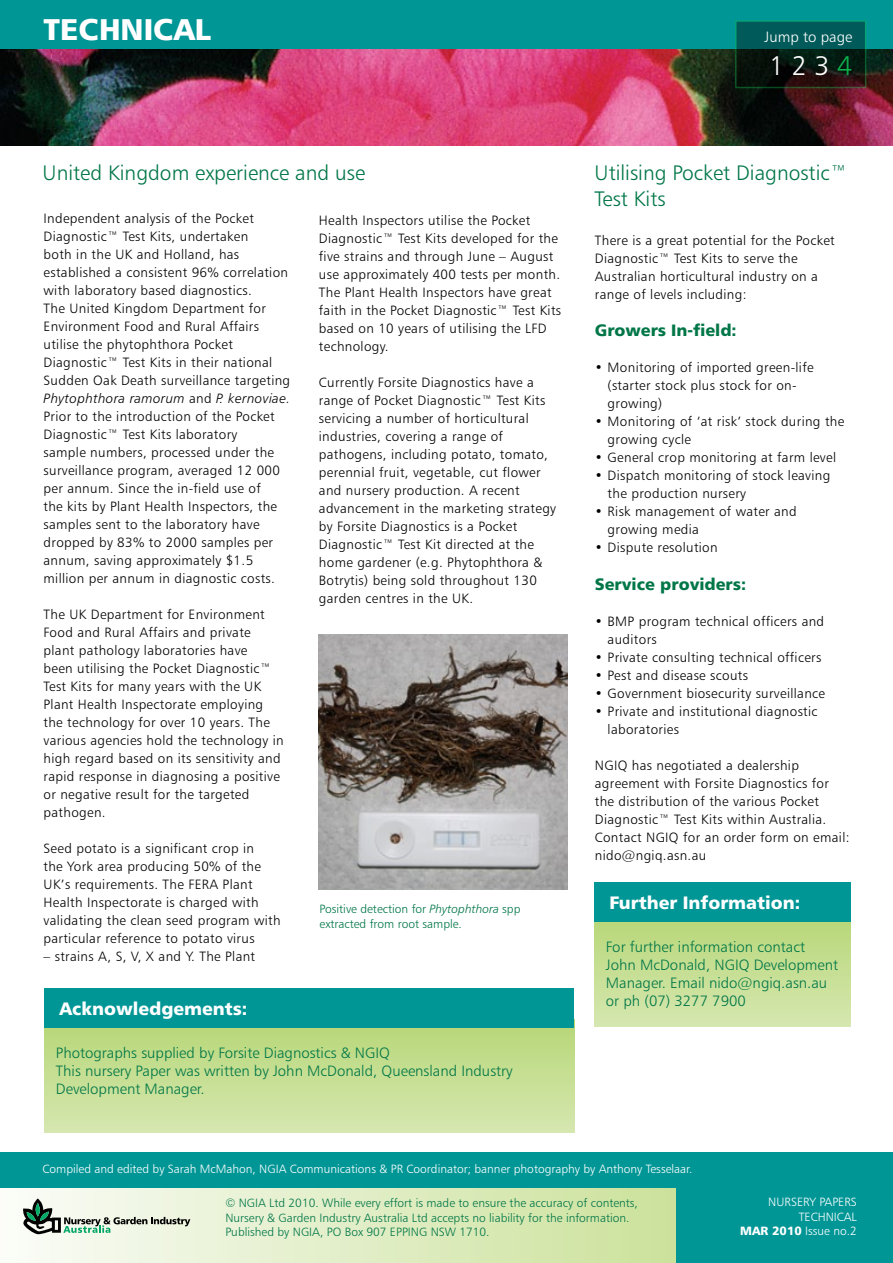
<style>
.page{position:relative;width:893px;height:1263px;background:#fff}
.page>*{position:absolute;margin:0;border:0;box-sizing:border-box;transform-origin:0 0}
.t1{font:30px "Humanist 777 BT Black B";color:#fff}
.t2{font:27px "Humanist 777 BT Light B";color:#fff}
.t3{font:21px/25.2px "Humanist 777 BT Light B";color:#007647}
.t4{font:18px "Humanist 777 BT Black B";color:#fff}
.t5{font:16.5px "Humanist 777 BT Black B";color:#007647}
.t6{font:15px/18px "Humanist 777 BT Light B";color:#007647}
.t7{font:15px "Humanist 777 BT Light B";color:#fff}
.bulletpoints{font:13.5px/18px "Humanist 777 BT Light B";letter-spacing:.025em;color:#000}
.t8{font:12px/14.4px "Humanist 777 BT Light B";color:#007647}
.t9{font:12px "Humanist 777 BT Light B";color:#fff}
.s1{color:#0db14b}
.s2{font-family:"Humanist 777 BT Light Italic B"}
.s3{font-family:"Humanist 777 BT Black B"}
</style>
<div class="page">
<img style="left:0;top:49px;width:893px;height:96px">
<div style="left:675px;top:1188px;width:218px;height:75px;background:#009696"></div>
<div style="left:0;top:1154px;width:675px;height:109px;background:linear-gradient(to right,#fafcf8,#cce19b)"></div>
<div style="left:0;top:0;width:893px;height:49px;background:#009696"></div>
<div style="left:0;top:1152px;width:893px;height:36px;background:#009696"></div>
<div style="left:44px;top:1020px;width:530px;height:113px;background:linear-gradient(to bottom,#b6d777,#d6e7b0)"></div>
<div style="left:44px;top:988px;width:530px;height:39px;background:#009696"></div>
<img style="left:319px;top:635px;width:249px;height:254px">
<div style="left:594px;top:914px;width:256px;height:113px;background:linear-gradient(to bottom,#b6d777,#d6e7b0)"></div>
<div style="left:594px;top:882px;width:256px;height:39px;background:#009696"></div>
<svg style="left:738px;top:23px;width:125px;height:62px"></svg>
<div style="left:735px;top:20px;width:131px;height:68px;border:2px solid #0db14b"></div>
<svg style="left:22px;top:1198px;width:168px;height:36px"></svg>
<p class="t1" style="left:44px;top:10px;width:169px">TECHNICAL</p>
<p class="t7" style="left:764px;top:28px;width:89px">Jump to page</p>
<p class="t2" style="left:769px;top:49px;width:85px">1 2 3 <span class="s1">4</span></p>
<p class="t3" style="left:42px;top:160px;width:324px">United Kingdom experience and use</p>
<p class="bulletpoints" style="left:319px;top:211px;width:244px">Health Inspectors utilise the Pocket Diagnostic™ Test Kits developed for the five strains and through June – August use approximately 400 tests per month.<br>The Plant Health Inspectors have great faith in the Pocket Diagnostic™ Test Kits based on 10 years of utilising the LFD technology.</p>
<p class="bulletpoints" style="left:319px;top:373px;width:239px">Currently Forsite Diagnostics have a range of Pocket Diagnostic™ Test Kits servicing a number of horticultural industries, covering a range of pathogens, including potato, tomato, perennial fruit, vegetable, cut flower and nursery production. A recent advancement in the marketing strategy by Forsite Diagnostics is a Pocket Diagnostic™ Test Kit directed at the home gardener (e.g. Phytophthora &amp; Botrytis) being sold throughout 130 garden centres in the UK.</p>
<p class="bulletpoints" style="left:44px;top:209px;width:248px">Independent analysis of the Pocket Diagnostic™ Test Kits, undertaken<br>both in the UK and Holland, has established a consistent 96% correlation with laboratory based diagnostics.<br>The United Kingdom Department for Environment Food and Rural Affairs utilise the phytophthora Pocket Diagnostic™ Test Kits in their national Sudden Oak Death surveillance targeting <span class="s2">Phytophthora ramorum</span> and <span class="s2">P. kernoviae.<br></span>Prior to the introduction of the Pocket Diagnostic™ Test Kits laboratory<br>sample numbers, processed under the surveillance program, averaged 12 000 per annum. Since the in-field use of<br>the kits by Plant Health Inspectors, the samples sent to the laboratory have dropped by 83% to 2000 samples per annum, saving approximately $1.5 million per annum in diagnostic costs.</p>
<p class="bulletpoints" style="left:44px;top:605px;width:242px">The UK Department for Environment Food and Rural Affairs and private plant pathology laboratories have<br>been utilising the Pocket Diagnostic™ Test Kits for many years with the UK Plant Health Inspectorate employing the technology for over 10 years. The various agencies hold the technology in high regard based on its sensitivity and rapid response in diagnosing a positive or negative result for the targeted pathogen.</p>
<p class="bulletpoints" style="left:44px;top:839px;width:238px">Seed potato is a significant crop in<br>the York area producing 50% of the UK’s requirements. The FERA Plant Health Inspectorate is charged with validating the clean seed program with particular reference to potato virus</p>
<p class="bulletpoints" style="left:44px;top:947px;width:213px">– strains A, S, V, X and Y. The Plant</p>
<p class="t8" style="left:320px;top:902px;width:202px">Positive detection for <span class="s2">Phytophthora</span> spp extracted from root sample.</p>
<p class="t4" style="left:59px;top:997px;width:190px">Acknowledgements:</p>
<p class="t6" style="left:56px;top:1043px;width:336px">Photographs supplied by Forsite Diagnostics &amp; NGIQ</p>
<p class="t6" style="left:56px;top:1061px;width:458px">This nursery Paper was written by John McDonald, Queensland Industry<br>Development Manager.</p>
<p class="t3" style="left:594px;top:160px;width:254px">Utilising Pocket Diagnostic™<br>Test Kits</p>
<p class="bulletpoints" style="left:595px;top:231px;width:241px">There is a great potential for the Pocket Diagnostic™ Test Kits to serve the Australian horticultural industry on a range of levels including:</p>
<p class="t5" style="left:595px;top:320px;width:143px">Growers In-field:</p>
<p class="bulletpoints" style="left:608px;top:358px;width:207px;text-indent:-13px">• Monitoring of imported green-life (starter stock plus stock for on&shy;growing)</p>
<p class="bulletpoints" style="left:608px;top:412px;width:238px;text-indent:-13px">• Monitoring of ‘at risk’ stock during the growing cycle</p>
<p class="bulletpoints" style="left:595px;top:448px;width:243px">• General crop monitoring at farm level</p>
<p class="bulletpoints" style="left:608px;top:466px;width:224px;text-indent:-13px">• Dispatch monitoring of stock leaving the production nursery</p>
<p class="bulletpoints" style="left:608px;top:502px;width:191px;text-indent:-13px">• Risk management of water and growing media</p>
<p class="bulletpoints" style="left:595px;top:538px;width:124px">• Dispute resolution</p>
<p class="t5" style="left:595px;top:574px;width:153px">Service providers:</p>
<p class="bulletpoints" style="left:608px;top:612px;width:218px;text-indent:-13px">• BMP program technical officers and auditors</p>
<p class="bulletpoints" style="left:595px;top:648px;width:228px">• Private consulting technical officers</p>
<p class="bulletpoints" style="left:595px;top:666px;width:155px">• Pest and disease scouts</p>
<p class="bulletpoints" style="left:595px;top:684px;width:232px">• Government biosecurity surveillance</p>
<p class="bulletpoints" style="left:608px;top:702px;width:211px;text-indent:-13px">• Private and institutional diagnostic laboratories</p>
<p class="bulletpoints" style="left:595px;top:756px;width:256px">NGIQ has negotiated a dealership agreement with Forsite Diagnostics for the distribution of the various Pocket Diagnostic™ Test Kits within Australia.<br>Contact NGIQ for an order form on email: nido@ngiq.asn.au</p>
<p class="t4" style="left:609px;top:891px;width:192px">Further Information:</p>
<p class="t6" style="left:606px;top:937px;width:234px">For further information contact<br>John McDonald, NGIQ Development<br>Manager. Email nido@ngiq.asn.au or ph (07) 3277 7900</p>
<p class="t9" style="left:43px;top:1162px;width:651px">Compiled and edited by Sarah McMahon, NGIA Communications &amp; PR Coordinator; banner photography by Anthony Tesselaar.</p>
<p class="t8" style="left:225px;top:1196px;width:414px">© NGIA Ltd 2010. While every effort is made to ensure the accuracy of contents,<br>Nursery &amp; Garden Industry Australia Ltd accepts no liability for the information.<br>Published by NGIA, PO Box 907 EPPING NSW 1710.</p>
<p class="t9" style="left:768px;top:1195px;width:90px">NURSERY PAPERS</p>
<p class="t9" style="left:799px;top:1209px;width:60px">TECHNICAL</p>
<p class="t9" style="left:740px;top:1223px;width:118px"><span class="s3">MAR 2010</span> Issue no.2</p>
</div>
